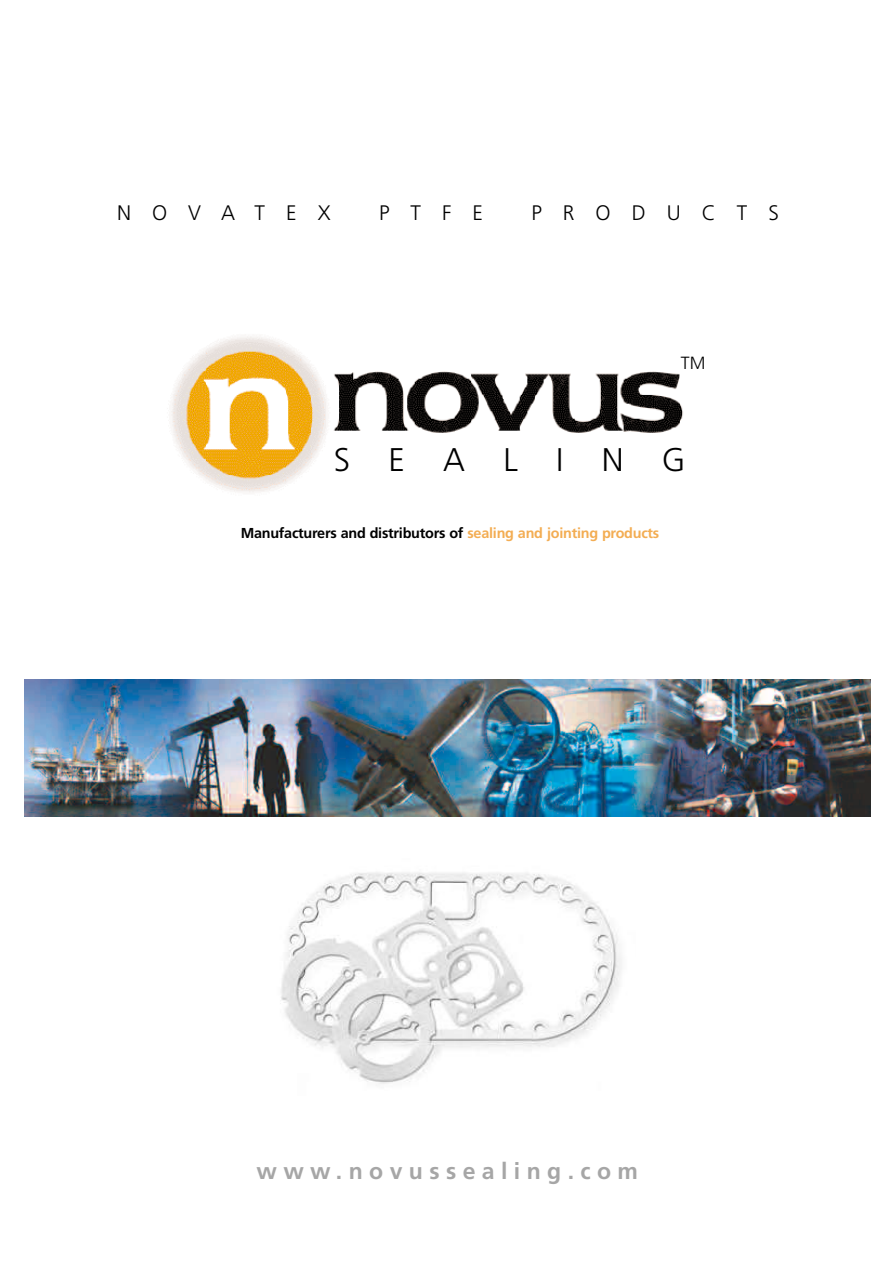
<style>
.page{position:relative;width:893px;height:1263px;background:#fff}
.page>*{position:absolute;margin:0;border:0;box-sizing:border-box;transform-origin:0 0}
.t1{font:300 32.7px "Frutiger";letter-spacing:1.165em;color:#000}
.t2{font:700 23.1px "Frutiger";letter-spacing:.28em;color:#a6a6a6}
.t3{font:300 21px "Frutiger";letter-spacing:1em;color:#000}
.t4{font:300 17.7px "Frutiger";color:#000}
.t5{font:700 14.4px "Frutiger";letter-spacing:-.015em;color:#000}
.s1{color:#f3ad53}
</style>
<div class="page">
<img style="left:171px;top:336px;width:512px;height:157px">
<div style="left:332px;top:443px;width:368px;height:37px;background:#fff"></div>
<div style="left:331px;top:444px;width:364px;height:50px;background:#fff"></div>
<img style="left:24px;top:679px;width:846px;height:137px">
<img style="left:281px;top:872px;width:341px;height:212px">
<h3 class="t3" style="left:117px;top:204px;width:215px">NOVATEX</h3>
<h3 class="t3" style="left:379px;top:204px;width:105px">PTFE</h3>
<h3 class="t3" style="left:531px;top:204px;width:249px">PRODUCTS</h3>
<p class="t4" style="left:681px;top:356px;width:26px">TM</p>
<h1 class="t1" style="left:334px;top:446px;width:353px">SEALING</h1>
<p class="t5" style="left:241px;top:528px;width:420px">Manufacturers and distributors of <span class="s1">sealing and jointing products</span></p>
<h2 class="t2" style="left:256px;top:1162px;width:383px">www.novussealing.com</h2>
</div>
